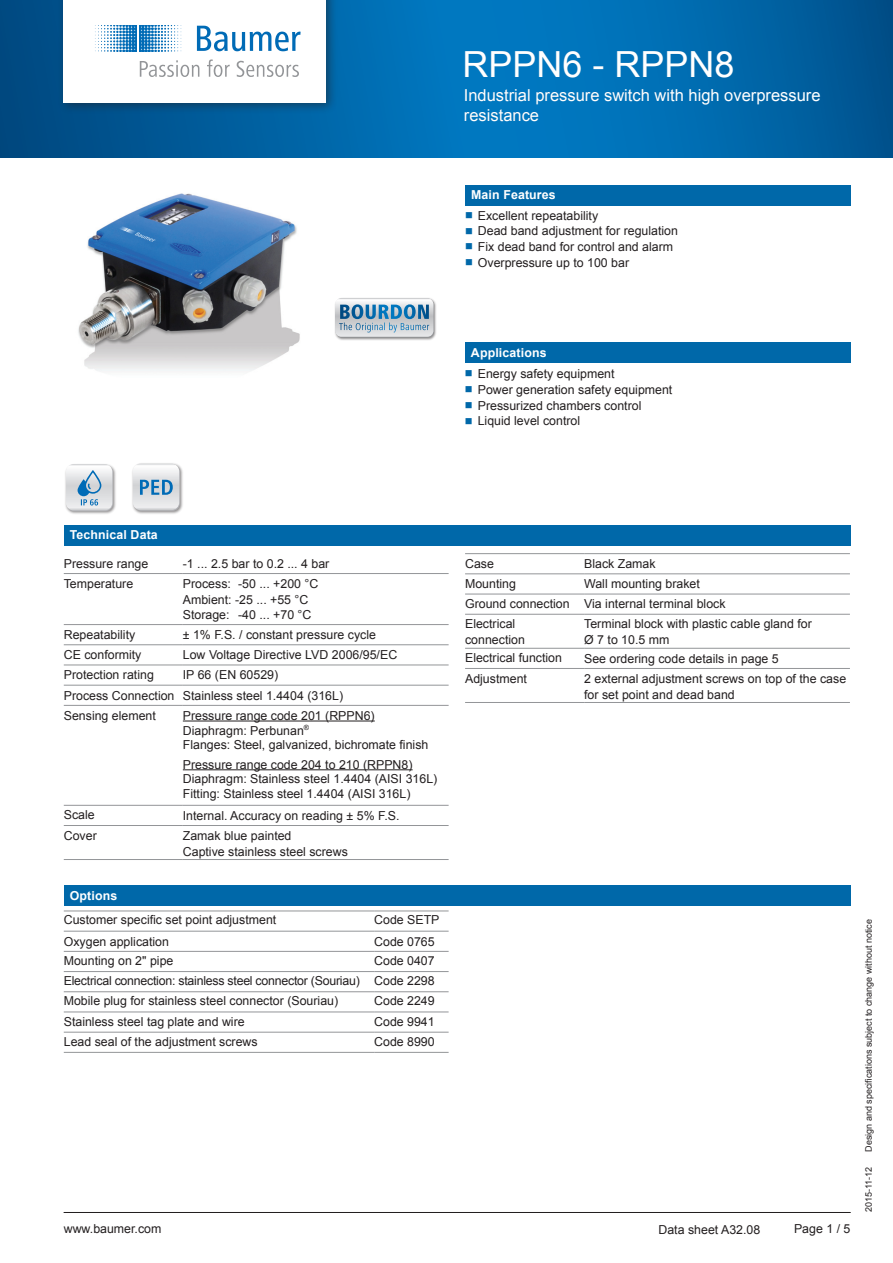
<style>
.page{position:relative;width:893px;height:1263px;background:#fff}
.page>*{position:absolute;margin:0;border:0;box-sizing:border-box;transform-origin:0 0}
.t1{font:36px "Arial";color:#fff}
.t2{font:16.5px/19.8px "Arial";color:#fff}
.t3{font:12.3px/15.8px "Arial";color:#231f20}
.t4{font:700 12.3px "Arial";letter-spacing:.01em;color:#fff}
.t5{font:9px "Arial";color:#231f20}
</style>
<div class="page">
<hr style="left:64px;top:1212px;width:786px;height:1px;background:#231f20">
<img style="left:78px;top:193px;width:222px;height:178px">
<svg style="left:0;top:0;width:893px;height:157px;background:#0067aa"></svg>
<div style="left:58px;top:0;width:280px;height:114px;background:#231f20;opacity:.5"></div>
<div style="left:64px;top:0;width:262px;height:102px;background:#fff"></div>
<svg style="left:30px;top:25px;width:271px;height:67px"></svg>
<div style="left:465px;top:185px;width:385px;height:20px;background:#0068a9"></div>
<div style="left:465px;top:343px;width:385px;height:20px;background:#0068a9"></div>
<div style="left:64px;top:525px;width:786px;height:20px;background:#0068a9"></div>
<hr style="left:64px;top:644px;width:119px;height:1px;background:#939598">
<hr style="left:183px;top:644px;width:266px;height:1px;background:#939598">
<hr style="left:64px;top:665px;width:119px;height:1px;background:#939598">
<hr style="left:183px;top:665px;width:266px;height:1px;background:#939598">
<hr style="left:64px;top:685px;width:119px;height:1px;background:#939598">
<hr style="left:183px;top:685px;width:266px;height:1px;background:#939598">
<hr style="left:64px;top:705px;width:119px;height:1px;background:#939598">
<hr style="left:183px;top:705px;width:266px;height:1px;background:#939598">
<hr style="left:64px;top:805px;width:119px;height:1px;background:#939598">
<hr style="left:183px;top:805px;width:266px;height:1px;background:#939598">
<hr style="left:64px;top:825px;width:119px;height:1px;background:#939598">
<hr style="left:183px;top:825px;width:266px;height:1px;background:#939598">
<hr style="left:64px;top:859px;width:119px;height:1px;background:#939598">
<hr style="left:183px;top:859px;width:266px;height:1px;background:#939598">
<hr style="left:64px;top:573px;width:119px;height:1px;background:#939598">
<hr style="left:183px;top:573px;width:266px;height:1px;background:#939598">
<hr style="left:64px;top:624px;width:119px;height:1px;background:#939598">
<hr style="left:183px;top:624px;width:266px;height:1px;background:#939598">
<hr style="left:183px;top:720px;width:192px;height:1px;background:#231f20">
<hr style="left:183px;top:769px;width:230px;height:1px;background:#231f20">
<div style="left:64px;top:886px;width:786px;height:20px;background:#0068a9"></div>
<hr style="left:465px;top:573px;width:119px;height:1px;background:#939598">
<hr style="left:584px;top:573px;width:266px;height:1px;background:#939598">
<hr style="left:465px;top:594px;width:119px;height:1px;background:#939598">
<hr style="left:584px;top:594px;width:266px;height:1px;background:#939598">
<hr style="left:465px;top:614px;width:119px;height:1px;background:#939598">
<hr style="left:584px;top:614px;width:266px;height:1px;background:#939598">
<hr style="left:465px;top:648px;width:119px;height:1px;background:#939598">
<hr style="left:584px;top:648px;width:266px;height:1px;background:#939598">
<hr style="left:465px;top:668px;width:119px;height:1px;background:#939598">
<hr style="left:584px;top:668px;width:266px;height:1px;background:#939598">
<hr style="left:465px;top:702px;width:119px;height:1px;background:#939598">
<hr style="left:584px;top:702px;width:266px;height:1px;background:#939598">
<hr style="left:465px;top:553px;width:119px;height:1px;background:#939598">
<hr style="left:584px;top:553px;width:266px;height:1px;background:#939598">
<hr style="left:64px;top:911px;width:310px;height:1px;background:#939598">
<hr style="left:374px;top:911px;width:75px;height:1px;background:#939598">
<hr style="left:64px;top:931px;width:310px;height:1px;background:#939598">
<hr style="left:374px;top:931px;width:75px;height:1px;background:#939598">
<hr style="left:64px;top:951px;width:310px;height:1px;background:#939598">
<hr style="left:374px;top:951px;width:75px;height:1px;background:#939598">
<hr style="left:64px;top:971px;width:310px;height:1px;background:#939598">
<hr style="left:374px;top:971px;width:75px;height:1px;background:#939598">
<hr style="left:64px;top:991px;width:310px;height:1px;background:#939598">
<hr style="left:374px;top:991px;width:75px;height:1px;background:#939598">
<hr style="left:64px;top:1012px;width:310px;height:1px;background:#939598">
<hr style="left:374px;top:1012px;width:75px;height:1px;background:#939598">
<hr style="left:64px;top:1032px;width:310px;height:1px;background:#939598">
<hr style="left:374px;top:1032px;width:75px;height:1px;background:#939598">
<hr style="left:64px;top:1052px;width:310px;height:1px;background:#939598">
<hr style="left:374px;top:1052px;width:75px;height:1px;background:#939598">
<img style="left:132px;top:463px;width:51px;height:51px">
<svg style="left:134px;top:464px;width:46px;height:47px"></svg>
<svg style="left:133px;top:464px;width:46px;height:46px"></svg>
<img style="left:65px;top:466px;width:51px;height:48px">
<div style="left:67px;top:465px;width:46px;height:46px;background:#babbbf;border-radius:8px"></div>
<svg style="left:66px;top:464px;width:46px;height:46px;background:#c8d5e0"></svg>
<img style="left:337px;top:300px;width:99px;height:40px">
<svg style="left:336px;top:299px;width:98px;height:39px"></svg>
<svg style="left:335px;top:298px;width:98px;height:39px;background:#a5bdce"></svg>
<h1 class="t1" style="left:463px;top:40px;width:274px">RPPN6 - RPPN8</h1>
<h2 class="t2" style="left:464px;top:86px;width:358px">Industrial pressure switch with high overpressure resistance</h2>
<p class="t4" style="left:471px;top:187px;width:86px">Main Features</p>
<p class="t3" style="left:478px;top:208px;width:202px">Excellent repeatability<br>Dead band adjustment for regulation<br>Fix dead band for control and alarm<br>Overpressure up to 100 bar</p>
<p class="t4" style="left:471px;top:345px;width:77px">Applications</p>
<p class="t3" style="left:478px;top:366px;width:196px">Energy safety equipment<br>Power generation safety equipment<br>Pressurized chambers control<br>Liquid level control</p>
<p class="t4" style="left:70px;top:527px;width:90px">Technical Data</p>
<p class="t3" style="left:64px;top:556px;width:86px">Pressure range</p>
<p class="t3" style="left:183px;top:556px;width:148px">-1 ... 2.5 bar to 0.2 ... 4 bar</p>
<p class="t3" style="left:64px;top:576px;width:71px">Temperature</p>
<p class="t3" style="left:183px;top:576px;width:137px">Process: -50 ... +200 °C<br>Ambient: -25 ... +55 °C<br>Storage: -40 ... +70 °C</p>
<p class="t3" style="left:64px;top:627px;width:73px">Repeatability</p>
<p class="t3" style="left:183px;top:627px;width:195px">± 1% F.S. / constant pressure cycle</p>
<p class="t3" style="left:64px;top:647px;width:79px">CE conformity</p>
<p class="t3" style="left:183px;top:647px;width:216px">Low Voltage Directive LVD 2006/95/EC</p>
<p class="t3" style="left:64px;top:667px;width:92px">Protection rating</p>
<p class="t3" style="left:64px;top:665px;width:281px;line-height:20.2px;text-indent:119px">IP 66 (EN 60529)<br>Process Connection Stainless steel 1.4404 (316L)<br>Sensing element</p>
<p class="t3" style="left:183px;top:708px;width:247px;line-height:14.9px">Pressure range code 201 (RPPN6)<br>Diaphragm: Perbunan<sup>®<br></sup>Flanges: Steel, galvanized, bichromate finish</p>
<p class="t3" style="left:183px;top:757px;width:256px;line-height:14.9px">Pressure range code 204 to 210 (RPPN8)<br>Diaphragm: Stainless steel 1.4404 (AISI 316L)<br>Fitting: Stainless steel 1.4404 (AISI 316L)</p>
<p class="t3" style="left:64px;top:807px;width:32px">Scale</p>
<p class="t3" style="left:183px;top:807px;width:218px">Internal. Accuracy on reading ± 5% F.S.</p>
<p class="t3" style="left:64px;top:828px;width:35px">Cover</p>
<p class="t3" style="left:183px;top:828px;width:167px">Zamak blue painted<br>Captive stainless steel screws</p>
<p class="t4" style="left:70px;top:888px;width:49px">Options</p>
<p class="t3" style="left:64px;top:912px;width:214px">Customer specific set point adjustment</p>
<p class="t3" style="left:374px;top:912px;width:67px">Code SETP</p>
<p class="t3" style="left:64px;top:933px;width:107px">Oxygen application</p>
<p class="t3" style="left:374px;top:933px;width:62px">Code 0765</p>
<p class="t3" style="left:64px;top:953px;width:111px">Mounting on 2" pipe</p>
<p class="t3" style="left:64px;top:951px;width:372px;line-height:20.2px;text-align:justify;text-indent:310px">Code 0407<br>Electrical connection: stainless steel connector (Souriau) Code 2298<br>Mobile plug for stainless steel connector (Souriau)</p>
<p class="t3" style="left:374px;top:993px;width:62px">Code 2249</p>
<p class="t3" style="left:64px;top:1014px;width:182px">Stainless steel tag plate and wire</p>
<p class="t3" style="left:374px;top:1014px;width:62px">Code 9941</p>
<p class="t3" style="left:64px;top:1034px;width:195px">Lead seal of the adjustment screws</p>
<p class="t3" style="left:374px;top:1034px;width:62px">Code 8990</p>
<p class="t3" style="left:64px;top:1221px;width:99px">www.baumer.com</p>
<p class="t3" style="left:465px;top:556px;width:30px">Case</p>
<p class="t3" style="left:584px;top:556px;width:73px">Black Zamak</p>
<p class="t3" style="left:465px;top:576px;width:52px">Mounting</p>
<p class="t3" style="left:465px;top:574px;width:262px;line-height:19.8px;text-indent:119px">Wall mounting braket<br>Ground connection Via internal terminal block<br>Electrical</p>
<p class="t3" style="left:465px;top:631px;width:61px">connection</p>
<p class="t3" style="left:584px;top:616px;width:229px">Terminal block with plastic cable gland for<br>Ø 7 to 10.5 mm</p>
<p class="t3" style="left:465px;top:650px;width:98px">Electrical function</p>
<p class="t3" style="left:584px;top:650px;width:196px">See ordering code details in page 5</p>
<p class="t3" style="left:465px;top:671px;width:63px">Adjustment</p>
<p class="t3" style="left:584px;top:671px;width:264px">2 external adjustment screws on top of the case for set point and dead band</p>
<p class="t3" style="left:658px;top:1221px;width:103px">Data sheet A32.08</p>
<p class="t3" style="left:794px;top:1221px;width:58px">Page 1 / 5</p>
<p class="t5" style="left:863px;top:1152px;width:234px;rotate:-90deg">Design and specifications subject to change without notice</p>
<p class="t5" style="left:863px;top:1212px;width:47px;rotate:-90deg">2015-11-12</p>
</div>
